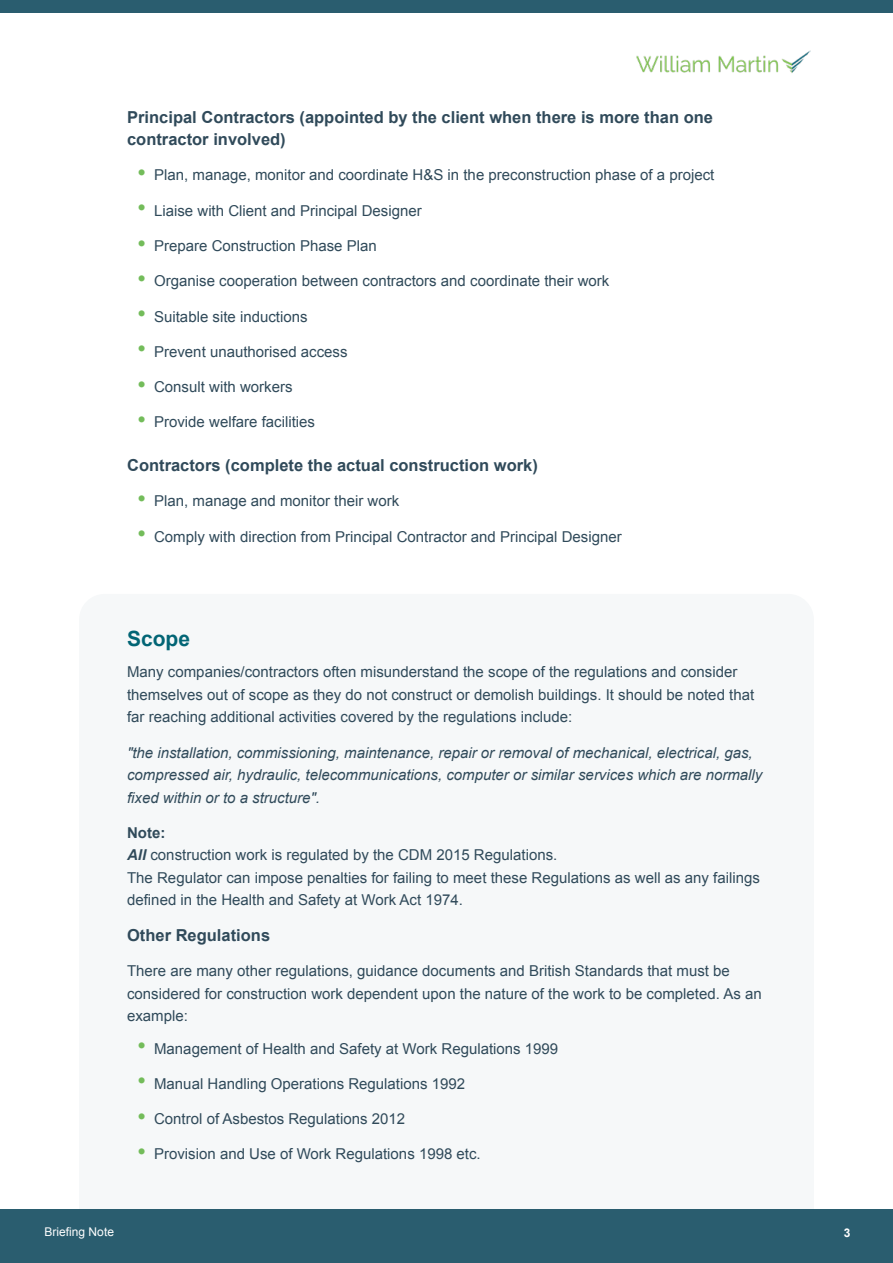
<style>
.page{position:relative;width:893px;height:1263px;background:#fff}
.page>*{position:absolute;margin:0;border:0;box-sizing:border-box;transform-origin:0 0}
.t1{font:700 21px "Arial";color:#026575}
.t2{font:700 16.5px/22.5px "Arial";color:#304a5a}
.t3{font:15px/22.5px "Arial";color:#304a5a}
.t4{font:italic 15px/22.5px "Arial";color:#304a5a}
.t5{font:12px "Arial";color:#fff}
.t6{font:700 12px "Arial";color:#fff}
.s1{font-size:24px;color:#73bc5a}
.s2{font-weight:700}
.s3{font-weight:700;font-style:italic}
</style>
<div class="page">
<div style="left:79px;top:594px;width:735px;height:641px;background:#f6f8f9;border-radius:26px"></div>
<div style="left:0;top:0;width:893px;height:12px;background:#2a5d6f"></div>
<div style="left:0;top:1210px;width:893px;height:53px;background:#2a5d6f"></div>
<img style="left:637px;top:50px;width:173px;height:23px">
<p class="t2" style="left:127px;top:106px;width:587px">Principal Contractors (appointed by the client when there is more than one contractor involved)</p>
<p class="t3" style="left:138px;top:164px;width:578px"><span class="s1">•</span> Plan, manage, monitor and coordinate H&amp;S in the preconstruction phase of a project</p>
<p class="t3" style="left:138px;top:199px;width:286px"><span class="s1">•</span> Liaise with Client and Principal Designer</p>
<p class="t3" style="left:138px;top:235px;width:241px"><span class="s1">•</span> Prepare Construction Phase Plan</p>
<p class="t3" style="left:138px;top:270px;width:473px"><span class="s1">•</span> Organise cooperation between contractors and coordinate their work</p>
<p class="t3" style="left:138px;top:305px;width:171px"><span class="s1">•</span> Suitable site inductions</p>
<p class="t3" style="left:138px;top:340px;width:211px"><span class="s1">•</span> Prevent unauthorised access</p>
<p class="t3" style="left:138px;top:376px;width:156px"><span class="s1">•</span> Consult with workers</p>
<p class="t3" style="left:138px;top:411px;width:179px"><span class="s1">•</span> Provide welfare facilities</p>
<p class="t2" style="left:127px;top:455px;width:412px">Contractors (complete the actual construction work)</p>
<p class="t3" style="left:138px;top:490px;width:263px"><span class="s1">•</span> Plan, manage and monitor their work</p>
<p class="t3" style="left:138px;top:525px;width:486px"><span class="s1">•</span> Comply with direction from Principal Contractor and Principal Designer</p>
<h1 class="t1" style="left:127px;top:625px;width:65px">Scope</h1>
<p class="t3" style="left:127px;top:661px;width:628px">Many companies/contractors often misunderstand the scope of the regulations and consider themselves out of scope as they do not construct or demolish buildings. It should be noted that far reaching additional activities covered by the regulations include:</p>
<p class="t4" style="left:127px;top:741px;width:637px">"the installation, commissioning, maintenance, repair or removal of mechanical, electrical, gas, compressed air, hydraulic, telecommunications, computer or similar services which are normally fixed within or to a structure".</p>
<p class="t3" style="left:127px;top:821px;width:634px"><span class="s2">Note:<br></span><span class="s3">All</span> construction work is regulated by the CDM 2015 Regulations.<br>The Regulator can impose penalties for failing to meet these Regulations as well as any failings defined in the Health and Safety at Work Act 1974.</p>
<p class="t2" style="left:127px;top:924px;width:145px">Other Regulations</p>
<p class="t3" style="left:127px;top:960px;width:636px">There are many other regulations, guidance documents and British Standards that must be considered for construction work dependent upon the nature of the work to be completed. As an example:</p>
<p class="t3" style="left:138px;top:1037px;width:422px"><span class="s1">•</span> Management of Health and Safety at Work Regulations 1999</p>
<p class="t3" style="left:138px;top:1072px;width:329px"><span class="s1">•</span> Manual Handling Operations Regulations 1992</p>
<p class="t3" style="left:138px;top:1108px;width:269px"><span class="s1">•</span> Control of Asbestos Regulations 2012</p>
<p class="t3" style="left:138px;top:1143px;width:345px"><span class="s1">•</span> Provision and Use of Work Regulations 1998 etc.</p>
<p class="t5" style="left:45px;top:1224px;width:71px">Briefing Note</p>
<p class="t6" style="left:844px;top:1225px;width:8px">3</p>
</div>
